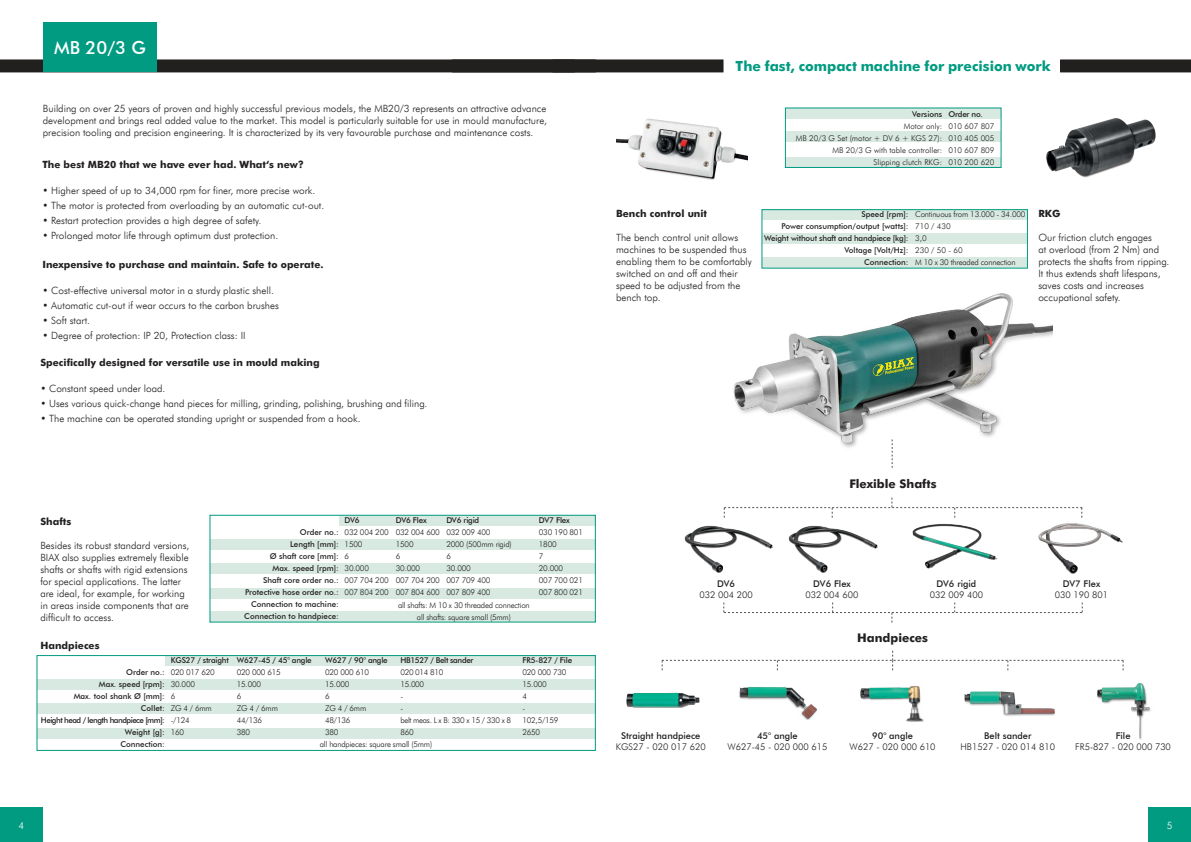
<style>
.page{position:relative;width:1191px;height:842px;background:#fff}
.page>*{position:absolute;margin:0;border:0;box-sizing:border-box;transform-origin:0 0}
.t1{font:500 18px "Futura BT";color:#fff}
.t2{font:700 14px "Futura BT";color:#009b81}
.t3{font:700 12px "Futura BT";color:#221f1f}
.t4{font:300 10px/12px "Futura BT";color:#221f1f}
.t5{font:700 10px "Futura BT";color:#221f1f}
.t6{font:300 10px "Futura BT";color:#fff}
.t7{font:300 9.2px "Futura BT";color:#221f1f}
.t8{font:500 9.2px "Futura BT";color:#221f1f}
.t9{font:300 8px/12px "Futura BT";letter-spacing:-.025em;color:#221f1f}
.t10{font:500 8px/12px "Futura BT";color:#221f1f;text-align:right}
.t11{font:300 8px/12px "Futura BT";color:#221f1f;text-align:right}
.t12{font:500 8px "Futura BT";letter-spacing:-.025em;color:#221f1f}
.t13{font:500 8px "Futura BT";letter-spacing:-.04em;color:#221f1f}
</style>
<div class="page">
<div style="left:165px;top:655px;width:430px;height:11px;background:#d8e9e2"></div>
<div style="left:37px;top:679px;width:558px;height:11px;background:#d8e9e2"></div>
<div style="left:37px;top:703px;width:558px;height:11px;background:#d8e9e2"></div>
<div style="left:37px;top:728px;width:558px;height:11px;background:#d8e9e2"></div>
<div style="left:37px;top:655px;width:558px;height:95px;border:1px solid #009b81"></div>
<div style="left:339px;top:515px;width:256px;height:11px;background:#d8e9e2"></div>
<div style="left:210px;top:539px;width:385px;height:11px;background:#d8e9e2"></div>
<div style="left:210px;top:563px;width:385px;height:11px;background:#d8e9e2"></div>
<div style="left:210px;top:588px;width:385px;height:11px;background:#d8e9e2"></div>
<div style="left:210px;top:611px;width:385px;height:11px;background:#d8e9e2"></div>
<div style="left:210px;top:515px;width:385px;height:107px;border:1px solid #009b81"></div>
<img style="left:1038px;top:515px;width:85px;height:59px">
<img style="left:912px;top:523px;width:86px;height:46px">
<img style="left:788px;top:525px;width:90px;height:48px">
<img style="left:684px;top:515px;width:89px;height:58px">
<svg style="left:724px;top:498px;width:358px;height:20px"></svg>
<svg style="left:723px;top:602px;width:360px;height:20px"></svg>
<svg style="left:662px;top:651px;width:461px;height:19px"></svg>
<img style="left:626px;top:692px;width:74px;height:16px">
<img style="left:739px;top:686px;width:79px;height:33px">
<img style="left:860px;top:686px;width:64px;height:35px">
<img style="left:964px;top:691px;width:91px;height:25px">
<img style="left:1097px;top:683px;width:54px;height:57px">
<div style="left:762px;top:209px;width:265px;height:11px;background:#d8e9e2"></div>
<div style="left:762px;top:233px;width:265px;height:11px;background:#d8e9e2"></div>
<div style="left:762px;top:257px;width:265px;height:11px;background:#d8e9e2"></div>
<div style="left:762px;top:209px;width:265px;height:59px;border:1px solid #009b81"></div>
<div style="left:785px;top:108px;width:216px;height:11px;background:#d8e9e2"></div>
<div style="left:785px;top:157px;width:216px;height:11px;background:#d8e9e2"></div>
<div style="left:785px;top:132px;width:216px;height:10px;background:#d8e9e2"></div>
<div style="left:785px;top:108px;width:216px;height:60px;border:1px solid #009b81"></div>
<div style="left:0;top:808px;width:43px;height:34px;background:#009b81"></div>
<div style="left:1148px;top:808px;width:43px;height:34px;background:#009b81"></div>
<div style="left:0;top:60px;width:574px;height:12px;background:#221f1f"></div>
<div style="left:452px;top:60px;width:271px;height:12px;background:#221f1f"></div>
<div style="left:1060px;top:60px;width:131px;height:12px;background:#221f1f"></div>
<div style="left:43px;top:23px;width:114px;height:49px;background:#009b81"></div>
<img style="left:617px;top:118px;width:130px;height:62px">
<img style="left:1046px;top:118px;width:110px;height:60px">
<img style="left:733px;top:293px;width:319px;height:162px">
<h1 class="t1" style="left:54px;top:40px;width:93px">MB 20/3 G</h1>
<p class="t4" style="left:43px;top:103px;width:506px;text-align:justify">Building on over 25 years of proven and highly successful previous models, the MB20/3 represents an attractive advance development and brings real added value to the market. This model is particularly suitable for use in mould manufacture, precision tooling and precision engineering. It is characterized by its very favourable purchase and maintenance costs.</p>
<p class="t5" style="left:42px;top:160px;width:263px">The best MB20 that we have ever had. What‘s new?</p>
<p class="t4" style="left:42px;top:186px;width:274px">• Higher speed of up to 34,000 rpm for finer, more precise work.</p>
<p class="t4" style="left:42px;top:201px;width:283px">• The motor is protected from overloading by an automatic cut-out.</p>
<p class="t4" style="left:42px;top:216px;width:220px">• Restart protection provides a high degree of safety.</p>
<p class="t4" style="left:42px;top:231px;width:237px">• Prolonged motor life through optimum dust protection.</p>
<p class="t5" style="left:43px;top:260px;width:282px">Inexpensive to purchase and maintain. Safe to operate.</p>
<p class="t4" style="left:43px;top:286px;width:233px">• Cost-effective universal motor in a sturdy plastic shell.</p>
<p class="t4" style="left:43px;top:301px;width:238px">• Automatic cut-out if wear occurs to the carbon brushes</p>
<p class="t4" style="left:43px;top:316px;width:49px">• Soft start.</p>
<p class="t4" style="left:43px;top:331px;width:205px">• Degree of protection: IP 20, Protection class: II</p>
<p class="t5" style="left:40px;top:358px;width:281px">Specifically designed for versatile use in mould making</p>
<p class="t4" style="left:40px;top:383px;width:126px">• Constant speed under load.</p>
<p class="t4" style="left:40px;top:398px;width:388px">• Uses various quick-change hand pieces for milling, grinding, polishing, brushing and filing.</p>
<p class="t4" style="left:40px;top:413px;width:322px">• The machine can be operated standing upright or suspended from a hook.</p>
<p class="t5" style="left:40px;top:517px;width:32px">Shafts</p>
<p class="t4" style="left:40px;top:540px;width:150px">Besides its robust standard versions, BIAX also supplies extremely flexible shafts or shafts with rigid extensions for special applications. The latter are ideal, for example, for working in areas inside components that are difficult to access.</p>
<p class="t5" style="left:40px;top:641px;width:61px">Handpieces</p>
<p class="t10" style="left:396px;top:515px;width:32px">DV6 Flex</p>
<p class="t9" style="left:396px;top:527px;width:46px">032 004 600<br>1500<br>6<br>30.000<br>007 704 200<br>007 804 600</p>
<p class="t12" style="left:446px;top:517px;width:34px">DV6 rigid</p>
<p class="t9" style="left:446px;top:527px;width:67px">032 009 400<br>2000 (500mm rigid)<br>6<br>30.000<br>007 709 400<br>007 809 400</p>
<p class="t10" style="left:345px;top:515px;width:17px">DV6</p>
<p class="t9" style="left:345px;top:527px;width:46px">032 004 200<br>1500<br>6<br>30.000<br>007 704 200<br>007 804 200</p>
<p class="t10" style="left:244px;top:527px;width:96px">Order no.:<br>Length [mm]:<br>Ø shaft core [mm]:<br>Max. speed [rpm]:<br>Shaft core order no.:<br>Protective hose order no.:<br>Connection to machine:<br>Connection to handpiece:</p>
<p class="t9" style="left:398px;top:599px;width:133px;text-align:center">all shafts: M 10 x 30 threaded connection all shafts: square small (5mm)</p>
<p class="t10" style="left:539px;top:515px;width:32px">DV7 Flex</p>
<p class="t9" style="left:539px;top:527px;width:46px">030 190 801<br>1800<br>7<br>20.000<br>007 700 021<br>007 800 021</p>
<p class="t12" style="left:171px;top:657px;width:60px">KGS27 / straight</p>
<p class="t9" style="left:171px;top:667px;width:46px">020 017 620<br>30.000<br>6<br>ZG 4 / 6mm -/124<br>160</p>
<p class="t10" style="left:41px;top:667px;width:126px">Order no.:<br>Max. speed [rpm]:<br>Max. tool shank Ø [mm]:<br>Collet:<br>Height head / length handpiece [mm]:<br>Weight [g]:<br>Connection:</p>
<p class="t12" style="left:237px;top:657px;width:76px">W627-45 / 45° angle</p>
<p class="t9" style="left:237px;top:667px;width:46px">020 000 615<br>15.000<br>6<br>ZG 4 / 6mm<br>44/136<br>380</p>
<p class="t12" style="left:325px;top:657px;width:64px">W627 / 90° angle</p>
<p class="t9" style="left:325px;top:667px;width:46px">020 000 610<br>15.000<br>6<br>ZG 4 / 6mm<br>48/136<br>380</p>
<p class="t13" style="left:400px;top:657px;width:74px">HB1527 / Belt sander</p>
<p class="t9" style="left:400px;top:667px;width:112px">020 014 810<br>15.000<br>-<br>-<br>belt meas. L x B: 330 x 15 / 330 x 8<br>860</p>
<p class="t9" style="left:320px;top:739px;width:114px">all handpieces: square small (5mm)</p>
<p class="t12" style="left:522px;top:657px;width:51px">FR5-827 / File</p>
<p class="t9" style="left:522px;top:667px;width:46px">020 000 730<br>15.000<br>4<br>-<br>102,5/159<br>2650</p>
<h2 class="t2" style="left:735px;top:61px;width:317px">The fast, compact machine for precision work</h2>
<p class="t10" style="left:948px;top:108px;width:36px">Order no.</p>
<p class="t9" style="left:948px;top:120px;width:48px;text-align:justify">010 607 807<br>010 405 005<br>010 607 809<br>010 200 620</p>
<p class="t10" style="left:912px;top:108px;width:32px">Versions</p>
<p class="t11" style="left:796px;top:120px;width:148px">Motor only:<br>MB 20/3 G Set (motor + DV 6 + KGS 27):<br>MB 20/3 G with table controller:<br>Slipping clutch RKG:</p>
<p class="t5" style="left:616px;top:210px;width:93px">Bench control unit</p>
<p class="t4" style="left:616px;top:233px;width:137px">The bench control unit allows machines to be suspended thus enabling them to be comfortably switched on and off and their speed to be adjusted from the bench top.</p>
<p class="t9" style="left:915px;top:209px;width:112px">Continuous from 13.000 - 34.000<br>710 / 430<br>3,0<br>230 / 50 - 60<br>M 10 x 30 threaded connection</p>
<p class="t10" style="left:764px;top:209px;width:146px">Speed [rpm]:<br>Power consumption/output [watts]:<br>Weight without shaft and handpiece [kg]:<br>Voltage [Volt/Hz]:<br>Connection:</p>
<p class="t5" style="left:1038px;top:210px;width:24px">RKG</p>
<p class="t4" style="left:1038px;top:233px;width:133px">Our friction clutch engages<br>at overload (from 2 Nm) and protects the shafts from ripping.<br>It thus extends shaft lifespans, saves costs and increases occupational safety.</p>
<p class="t8" style="left:717px;top:580px;width:19px">DV6</p>
<p class="t7" style="left:699px;top:591px;width:55px">032 004 200</p>
<p class="t3" style="left:849px;top:479px;width:89px">Flexible Shafts</p>
<p class="t8" style="left:813px;top:580px;width:39px">DV6 Flex</p>
<p class="t7" style="left:805px;top:591px;width:55px">032 004 600</p>
<p class="t8" style="left:936px;top:580px;width:41px">DV6 rigid</p>
<p class="t7" style="left:929px;top:591px;width:55px">032 009 400</p>
<p class="t3" style="left:857px;top:633px;width:72px">Handpieces</p>
<p class="t8" style="left:1062px;top:580px;width:39px">DV7 Flex</p>
<p class="t7" style="left:1055px;top:591px;width:55px">030 190 801</p>
<p class="t8" style="left:621px;top:732px;width:81px">Straight handpiece</p>
<p class="t7" style="left:616px;top:743px;width:91px">KGS27 - 020 017 620</p>
<p class="t8" style="left:757px;top:732px;width:42px">45° angle</p>
<p class="t7" style="left:727px;top:743px;width:101px">W627-45 - 020 000 615</p>
<p class="t8" style="left:872px;top:732px;width:42px">90° angle</p>
<p class="t7" style="left:849px;top:743px;width:88px">W627 - 020 000 610</p>
<p class="t8" style="left:984px;top:732px;width:49px">Belt sander</p>
<p class="t7" style="left:960px;top:743px;width:96px">HB1527 - 020 014 810</p>
<p class="t8" style="left:1115px;top:732px;width:16px">File</p>
<p class="t7" style="left:1075px;top:743px;width:97px">FR5-827 - 020 000 730</p>
<p class="t6" style="left:18px;top:821px;width:7px">4</p>
<p class="t6" style="left:1166px;top:821px;width:7px">5</p>
</div>
